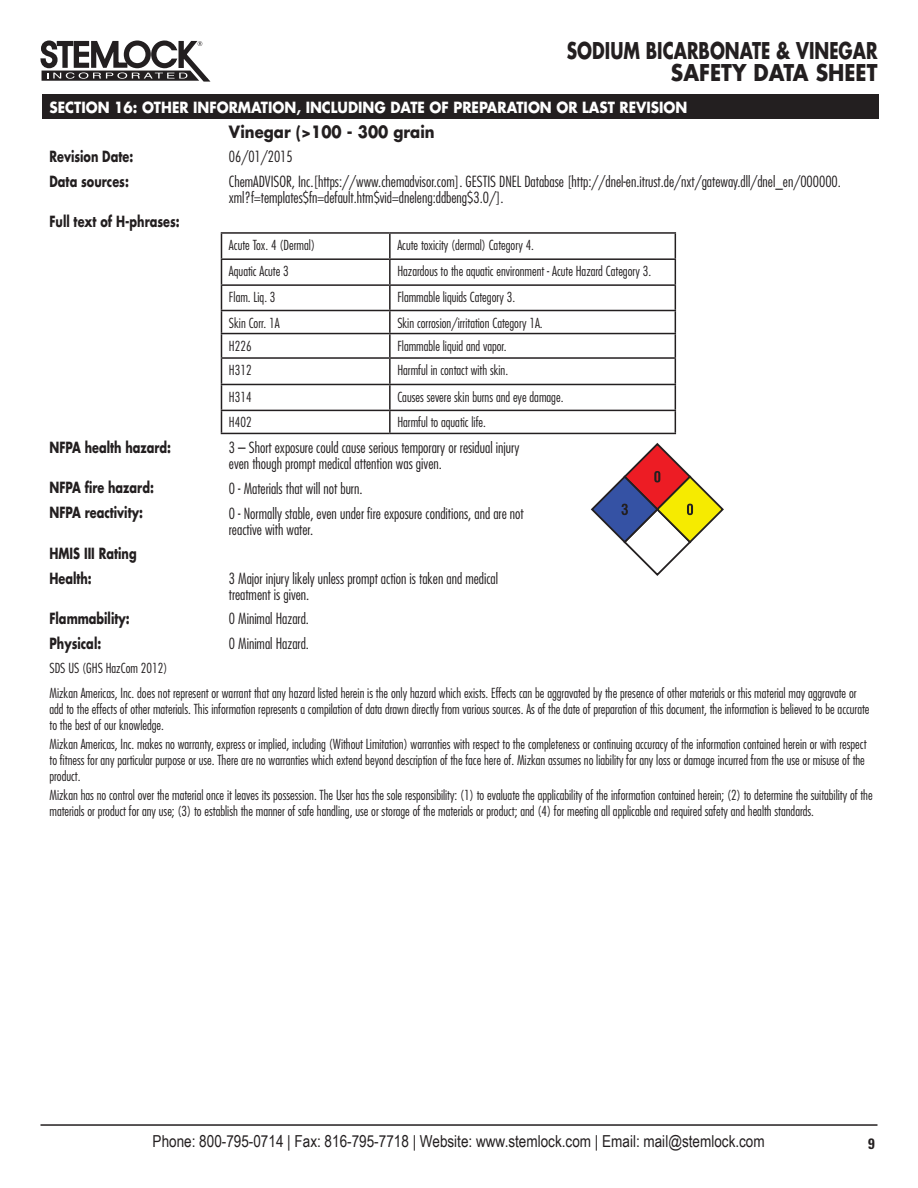
<style>
.page{position:relative;width:918px;height:1188px;background:#fff}
.page>*{position:absolute;margin:0;border:0;box-sizing:border-box;transform-origin:0 0}
.t1{font:700 22.5px/22.5px "Futura";color:#231f20;text-align:center;scale:.75 1}
.t2{font:700 22.5px "Futura";color:#231f20;scale:.9 1}
.t3{font:16.5px "Arial Narrow";color:#231f20}
.t4{font:700 16.5px "Futura";color:#231f20;scale:.9 1}
.t5{font:300 condensed 15px/15.9px "Futura";color:#231f20}
.t6{font:700 15px/25.2px "Futura";color:#231f20;scale:.75 1}
.t7{font:700 15px "Futura";color:#fff;scale:.9 1}
.t8{font:700 condensed 15px "Univers";color:#231f20}
.t9{font:300 condensed 13.5px/15.9px "Futura";color:#231f20}
</style>
<div class="page">
<svg style="left:40px;top:40px;width:171px;height:42px"></svg>
<hr style="left:40px;top:1124px;width:838px;height:2px;background:#231f20">
<div style="left:42px;top:94px;width:837px;height:25px;background:#231f20"></div>
<hr style="left:221px;top:232px;width:169px;height:2px;background:#231f20">
<hr style="left:390px;top:232px;width:286px;height:2px;background:#231f20">
<hr style="left:389px;top:234px;width:2px;height:24px;background:#231f20">
<hr style="left:221px;top:258px;width:169px;height:2px;background:#231f20">
<hr style="left:390px;top:258px;width:286px;height:2px;background:#231f20">
<hr style="left:389px;top:260px;width:2px;height:24px;background:#231f20">
<hr style="left:221px;top:284px;width:169px;height:2px;background:#231f20">
<hr style="left:390px;top:284px;width:286px;height:2px;background:#231f20">
<hr style="left:389px;top:286px;width:2px;height:24px;background:#231f20">
<hr style="left:221px;top:310px;width:169px;height:1px;background:#231f20">
<hr style="left:390px;top:310px;width:286px;height:1px;background:#231f20">
<hr style="left:389px;top:311px;width:2px;height:22px;background:#231f20">
<hr style="left:221px;top:333px;width:169px;height:1px;background:#231f20">
<hr style="left:390px;top:333px;width:286px;height:1px;background:#231f20">
<hr style="left:389px;top:334px;width:2px;height:23px;background:#231f20">
<hr style="left:221px;top:357px;width:169px;height:2px;background:#231f20">
<hr style="left:390px;top:357px;width:286px;height:2px;background:#231f20">
<hr style="left:389px;top:359px;width:2px;height:25px;background:#231f20">
<hr style="left:221px;top:384px;width:169px;height:1px;background:#231f20">
<hr style="left:390px;top:384px;width:286px;height:1px;background:#231f20">
<hr style="left:389px;top:385px;width:2px;height:25px;background:#231f20">
<hr style="left:221px;top:410px;width:169px;height:1px;background:#231f20">
<svg style="left:221px;top:234px;width:1px;height:199px"></svg>
<hr style="left:390px;top:410px;width:286px;height:1px;background:#231f20">
<hr style="left:389px;top:411px;width:2px;height:22px;background:#231f20">
<svg style="left:675px;top:234px;width:1px;height:199px"></svg>
<hr style="left:221px;top:433px;width:169px;height:1px;background:#231f20">
<hr style="left:390px;top:433px;width:286px;height:1px;background:#231f20">
<svg style="left:590px;top:443px;width:134px;height:133px"></svg>
<h1 class="t1" style="left:567px;top:38px;width:416px">Sodium Bicarbonate &amp; Vinegar<br>SAFETY DATA</h1>
<h1 class="t2" style="left:816px;top:57px;width:45px">SHEET</h1>
<p class="t7" style="left:50px;top:96px;width:20px">SECTION</p>
<p class="t7" style="left:114px;top:96px;width:126px">16: OTHER INFORMATION</p>
<p class="t7" style="left:296px;top:96px;width:58px">, INC LUDING</p>
<p class="t7" style="left:390px;top:96px;width:11px">DATE</p>
<p class="t7" style="left:430px;top:96px;width:75px">OF PRE PARATION</p>
<p class="t7" style="left:557px;top:96px;width:125px">OR LAST REVISION</p>
<p class="t4" style="left:229px;top:120px;width:230px">Vinegar (&gt;100 - 300 grain</p>
<p class="t6" style="left:50px;top:143px;width:113px">Revision Date:</p>
<p class="t5" style="left:229px;top:148px;width:65px">06/01/2015</p>
<p class="t6" style="left:50px;top:168px;width:107px">Data sources:</p>
<p class="t5" style="left:229px;top:173px;width:614px">ChemADVISOR, Inc.[https://www.chemadvisor.com]. GESTIS DNEL Database [http://dnel-en.itrust.de/nxt/gateway.dll/dnel_en/000000. xml?f=templates$fn=default.htm$vid=dneleng:ddbeng$3.0/].</p>
<p class="t6" style="left:50px;top:208px;width:175px">Full text of H-phrases:</p>
<p class="t9" style="left:229px;top:237px;width:88px">Acute Tox. 4 (Dermal)</p>
<p class="t9" style="left:397px;top:237px;width:138px">Acute toxicity (dermal) Category 4.</p>
<p class="t9" style="left:229px;top:263px;width:61px">Aquatic Acute 3</p>
<p class="t9" style="left:397px;top:263px;width:255px">Hazardous to the aquatic environment - Acute Hazard Category 3.</p>
<p class="t9" style="left:229px;top:289px;width:48px">Flam. Liq. 3</p>
<p class="t9" style="left:397px;top:289px;width:119px">Flammable liquids Category 3.</p>
<p class="t9" style="left:229px;top:314px;width:52px">Skin Corr. 1A</p>
<p class="t9" style="left:397px;top:314px;width:147px">Skin corrosion/irritation Category 1A.</p>
<p class="t9" style="left:229px;top:337px;width:24px">H226</p>
<p class="t9" style="left:397px;top:337px;width:111px">Flammable liquid and vapor.</p>
<p class="t9" style="left:229px;top:362px;width:24px">H312</p>
<p class="t9" style="left:397px;top:362px;width:112px">Harmful in contact with skin.</p>
<p class="t9" style="left:229px;top:388px;width:24px">H314</p>
<p class="t9" style="left:397px;top:388px;width:168px">Causes severe skin burns and eye damage.</p>
<p class="t9" style="left:229px;top:414px;width:24px">H402</p>
<p class="t9" style="left:397px;top:414px;width:90px">Harmful to aquatic life.</p>
<p class="t6" style="left:50px;top:435px;width:164px">NFPA health hazard:</p>
<p class="t5" style="left:229px;top:440px;width:292px">3 – Short exposure could cause serious temporary or residual injury even though prompt medical attention was given.</p>
<p class="t6" style="left:50px;top:475px;width:141px">NFPA fire hazard:</p>
<p class="t5" style="left:229px;top:480px;width:135px">0 - Materials that will not burn.</p>
<p class="t6" style="left:50px;top:500px;width:126px">NFPA reactivity:</p>
<p class="t5" style="left:229px;top:505px;width:296px">0 - Normally stable, even under fire exposure conditions, and are not reactive with water.</p>
<p class="t6" style="left:50px;top:540px;width:118px">HMIS III Rating<br>Health:</p>
<p class="t5" style="left:229px;top:570px;width:271px">3 Major injury likely unless prompt action is taken and medical treatment is given.</p>
<p class="t6" style="left:50px;top:605px;width:108px">Flammability:</p>
<p class="t5" style="left:229px;top:610px;width:82px">0 Minimal Hazard.</p>
<p class="t6" style="left:50px;top:630px;width:71px">Physical:</p>
<p class="t5" style="left:229px;top:636px;width:82px">0 Minimal Hazard.</p>
<p class="t9" style="left:50px;top:655px;width:809px;line-height:25px">SDS US (GHS HazCom 2012)<br>Mizkan Americas, Inc. does not represent or warrant that any hazard listed herein is the only hazard which exists. Effects can be aggravated by the presence of other materials or this material may aggravate or</p>
<p class="t9" style="left:50px;top:701px;width:822px">add to the effects of other materials. This information represents a compilation of data drawn directly from various sources. As of the date of preparation of this document, the information is believed to be accurate to the best of our knowledge.</p>
<p class="t9" style="left:50px;top:736px;width:819px;text-align:justify">Mizkan Americas, Inc. makes no warranty, express or implied, including (Without Limitation) warranties with respect to the completeness or continuing accuracy of the information contained herein or with respect to fitness for any particular purpose or use. There are no warranties which extend beyond description of the face here of. Mizkan assumes no liability for any loss or damage incurred from the use or misuse of the product.</p>
<p class="t9" style="left:50px;top:787px;width:825px">Mizkan has no control over the material once it leaves its possession. The User has the sole responsibility: (1) to evaluate the applicability of the information contained herein; (2) to determine the suitability of the materials or product for any use; (3) to establish the manner of safe handling, use or storage of the materials or product; and (4) for meeting all applicable and required safety and health standards.</p>
<p class="t3" style="left:153px;top:1129px;width:614px">Phone: 800-795-0714 | Fax: 816-795-7718 | Website: www.stemlock.com | Email: mail@stemlock.com</p>
<p class="t8" style="left:868px;top:1134px;width:8px">9</p>
</div>
